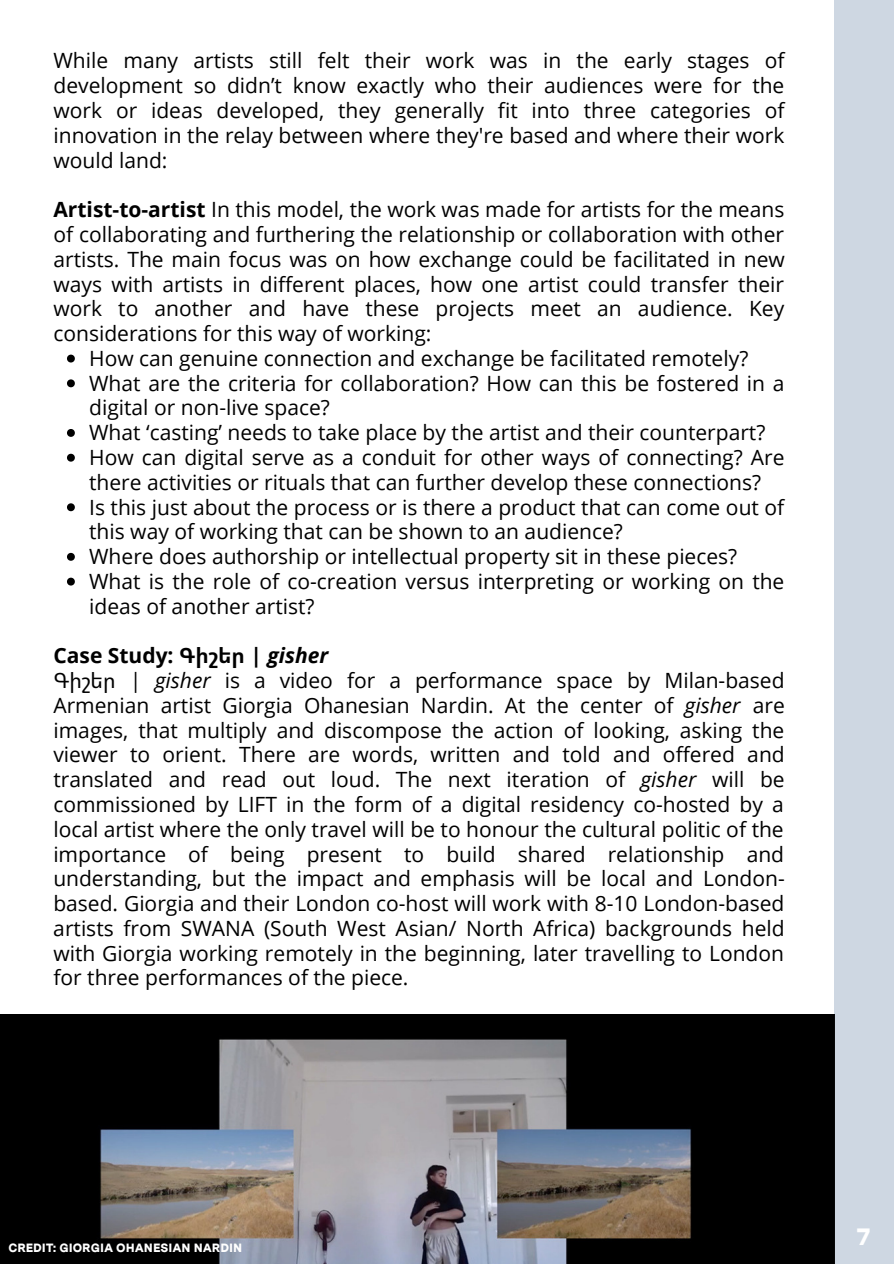
<style>
.page{position:relative;width:894px;height:1264px;background:#fff}
.page>*{position:absolute;margin:0;border:0;box-sizing:border-box;transform-origin:0 0}
.t1{font:900 24px "Messina Sans";color:#fff}
.t2{font:21px/24.8px "Open Sans";color:#000}
.t3{font:700 21px "Open Sans";color:#000}
.t4{font:900 12px "Messina Sans";color:#fff}
.s1{font-weight:700}
.s2{font-family:"Noto Sans Armenian"}
.s3{font-style:italic}
</style>
<div class="page">
<div style="left:834px;top:0;width:59px;height:1263px;background:#ced7e2"></div>
<img style="left:0;top:1014px;width:834px;height:249px">
<svg style="left:67px;top:354px;width:8px;height:8px"></svg>
<svg style="left:67px;top:379px;width:8px;height:8px"></svg>
<svg style="left:67px;top:429px;width:8px;height:8px"></svg>
<svg style="left:67px;top:454px;width:8px;height:7px"></svg>
<svg style="left:67px;top:503px;width:8px;height:8px"></svg>
<svg style="left:67px;top:553px;width:8px;height:8px"></svg>
<svg style="left:67px;top:577px;width:8px;height:8px"></svg>
<p class="t2" style="left:53px;top:48px;width:732px;text-align:justify">While many artists still felt their work was in the early stages of development so didn’t know exactly who their audiences were for the work or ideas developed, they generally fit into three categories of innovation in the relay between where they're based and where their work would land:</p>
<p class="t2" style="left:53px;top:197px;width:732px;text-align:justify"><span class="s1">Artist-to-artist</span> In this model, the work was made for artists for the means of collaborating and furthering the relationship or collaboration with other artists. The main focus was on how exchange could be facilitated in new ways with artists in different places, how one artist could transfer their work to another and have these projects meet an audience. Key considerations for this way of working:</p>
<p class="t2" style="left:89px;top:345px;width:660px">How can genuine connection and exchange be facilitated remotely?</p>
<p class="t2" style="left:89px;top:370px;width:696px">What are the criteria for collaboration? How can this be fostered in a digital or non-live space?</p>
<p class="t2" style="left:89px;top:420px;width:677px">What ‘casting’ needs to take place by the artist and their counterpart?</p>
<p class="t2" style="left:89px;top:444px;width:696px">How can digital serve as a conduit for other ways of connecting? Are there activities or rituals that can further develop these connections?</p>
<p class="t2" style="left:89px;top:494px;width:696px">Is this just about the process or is there a product that can come out of this way of working that can be shown to an audience?</p>
<p class="t2" style="left:89px;top:543px;width:649px">Where does authorship or intellectual property sit in these pieces?</p>
<p class="t2" style="left:89px;top:568px;width:696px">What is the role of co-creation versus interpreting or working on the ideas of another artist?</p>
<p class="t3" style="left:53px;top:641px;width:276px">Case Study: <span class="s2">Գիշեր</span> <span class="s3">| gisher</span></p>
<p class="t2" style="left:53px;top:667px;width:733px;text-align:justify"><span class="s2">Գիշեր</span> <span class="s3">| gisher</span> is a video for a performance space by Milan-based Armenian artist Giorgia Ohanesian Nardin. At the center of <span class="s3">gisher</span> are images, that multiply and discompose the action of looking, asking the viewer to orient. There are words, written and told and offered and translated and read out loud. The next iteration of <span class="s3">gisher</span> will be commissioned by LIFT in the form of a digital residency co-hosted by a local artist where the only travel will be to honour the cultural politic of the importance of being present to build shared relationship and understanding, but the impact and emphasis will be local and London&shy;based. Giorgia and their London co-host will work with 8-10 London-based artists from SWANA (South West Asian/ North Africa) backgrounds held with Giorgia working remotely in the beginning, later travelling to London for three performances of the piece.</p>
<p class="t4" style="left:8px;top:1240px;width:235px">CREDIT: GIORGIA OHANESIAN NARDIN</p>
<p class="t1" style="left:856px;top:1221px;width:15px">7</p>
</div>
